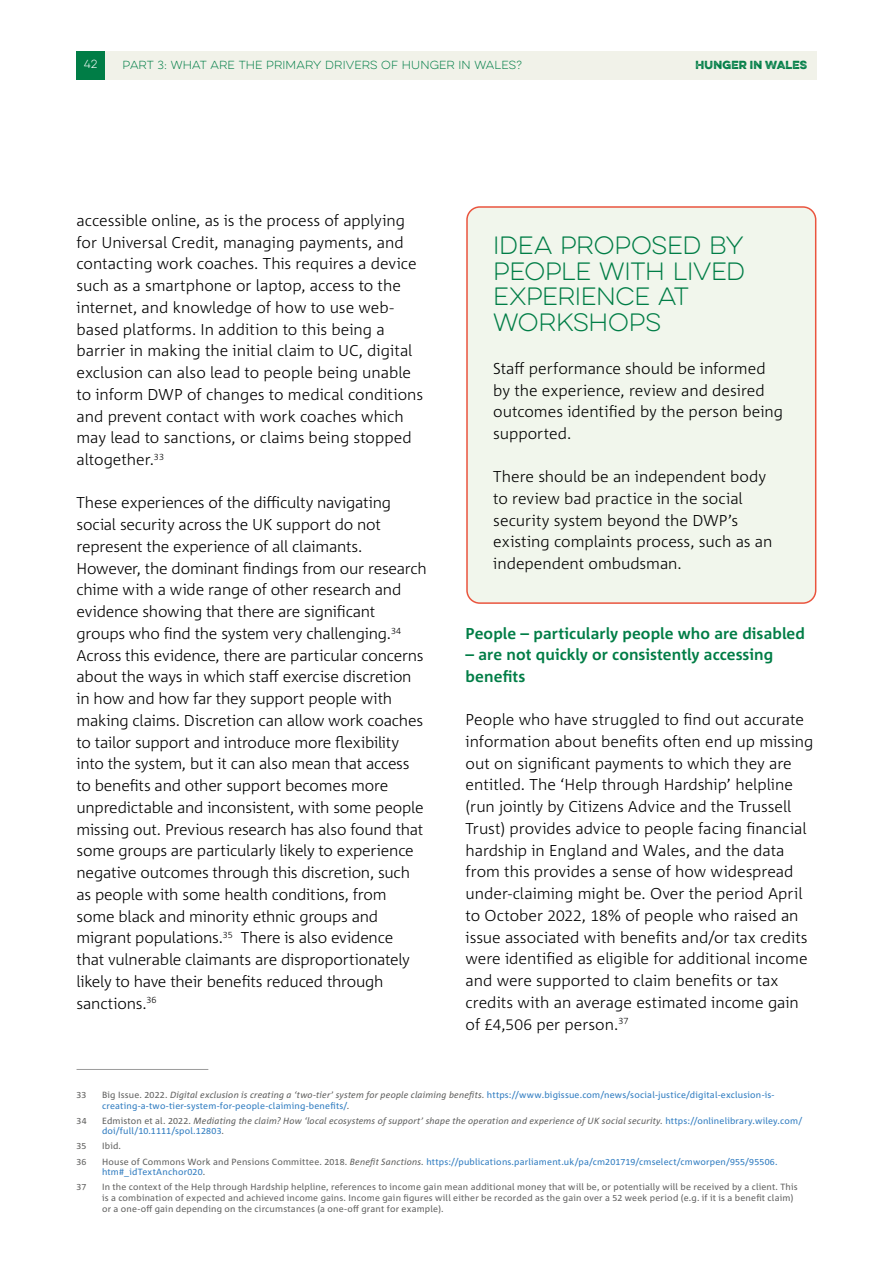
<style>
.page{position:relative;width:893px;height:1263px;background:#fff}
.page>*{position:absolute;margin:0;border:0;box-sizing:border-box;transform-origin:0 0}
.Idea_Box_Title{font:100 22.5px/25.5px "Eveleth Clean";letter-spacing:-.015em;color:#007d46}
.Body_copy{font:300 15.75px/21.8px "Corpid C1";letter-spacing:-.005em;color:#000}
.H4_Header{font:700 15.75px/21.8px "Corpid C1";letter-spacing:.005em;color:#007d46}
.t1{font:100 10.5px "Eveleth Clean";letter-spacing:.01em;color:#007d46}
.t2{font:10.5px "Eveleth Dot";letter-spacing:.02em;color:#007d46}
.t3{font:100 10.5px "Eveleth Clean";color:#fff}
.Footnote{font:9px/10.8px "Corpid C1";letter-spacing:.02em;color:#317dc1}
.Footnote-2{font:9px/10.8px "Corpid C1";letter-spacing:.02em;color:#636362}
.Footnote-3{font:italic 9px/10.8px "Corpid C1";letter-spacing:.02em;color:#636362}
.s1{color:#636362}
.s2{font-style:italic;color:#636362}
.s3{font-style:normal}
.s4{font-style:normal;color:#317dc1}
</style>
<div class="page">
<div style="left:77px;top:51px;width:739px;height:28px;background:#f1f2e9"></div>
<div style="left:77px;top:51px;width:28px;height:28px;background:#007d46"></div>
<hr style="left:77px;top:1069px;width:131px;height:1px;background:#9c9c9c">
<div style="left:467px;top:207px;width:349px;height:396px;background:#f1f6ec;border-radius:13px"></div>
<div style="left:466px;top:206px;width:350px;height:398px;border:2px solid #ea543e;border-radius:13px"></div>
<p class="t3" style="left:84px;top:57px;width:15px">42</p>
<p class="t1" style="left:123px;top:58px;width:401px">PART 3: WHAT ARE THE PRIMARY DRIVERS OF HUNGER IN WALES?</p>
<p class="t2" style="left:696px;top:56px;width:113px">HUNGER IN WALES</p>
<p class="Body_copy" style="left:77px;top:209px;width:348px">accessible online, as is the process of applying for Universal Credit, managing payments, and contacting work coaches. This requires a device such as a smartphone or laptop, access to the internet, and knowledge of how to use web&shy;based platforms. In addition to this being a barrier in making the initial claim to UC, digital exclusion can also lead to people being unable to inform DWP of changes to medical conditions and prevent contact with work coaches which may lead to sanctions, or claims being stopped altogether.<sup>33</sup></p>
<p class="Body_copy" style="left:77px;top:491px;width:352px">These experiences of the difficulty navigating social security across the UK support do not represent the experience of all claimants.<br>However, the dominant findings from our research chime with a wide range of other research and evidence showing that there are significant groups who find the system very challenging.<sup>34<br></sup>Across this evidence, there are particular concerns about the ways in which staff exercise discretion in how and how far they support people with making claims. Discretion can allow work coaches to tailor support and introduce more flexibility into the system, but it can also mean that access to benefits and other support becomes more unpredictable and inconsistent, with some people missing out. Previous research has also found that some groups are particularly likely to experience negative outcomes through this discretion, such as people with some health conditions, from some black and minority ethnic groups and migrant populations.<sup>35</sup> There is also evidence<br>that vulnerable claimants are disproportionately likely to have their benefits reduced through sanctions.<sup>36</sup></p>
<p class="Idea_Box_Title" style="left:493px;top:233px;width:253px">IDEA PROPOSED BY<br>PEOPLE WITH LIVED<br>EXPERIENCE AT<br>WORKSHOPS</p>
<p class="Body_copy" style="left:493px;top:357px;width:291px">Staff performance should be informed by the experience, review and desired outcomes identified by the person being supported.</p>
<p class="Body_copy" style="left:493px;top:465px;width:281px">There should be an independent body to review bad practice in the social security system beyond the DWP’s existing complaints process, such as an independent ombudsman.</p>
<p class="H4_Header" style="left:466px;top:622px;width:341px">People – particularly people who are disabled</p>
<p class="H4_Header" style="left:466px;top:643px;width:309px">– are not quickly or consistently accessing benefits</p>
<p class="Body_copy" style="left:466px;top:708px;width:349px">People who have struggled to find out accurate information about benefits often end up missing out on significant payments to which they are entitled. The ‘Help through Hardship’ helpline (run jointly by Citizens Advice and the Trussell Trust) provides advice to people facing financial hardship in England and Wales, and the data from this provides a sense of how widespread under-claiming might be. Over the period April to October 2022, 18% of people who raised an issue associated with benefits and/or tax credits were identified as eligible for additional income and were supported to claim benefits or tax credits with an average estimated income gain of £4,506 per person.<sup>37</sup></p>
<p class="Footnote-2" style="left:77px;top:1089px;width:12px">33</p>
<p class="Footnote" style="left:102px;top:1089px;width:674px"><span class="s1">Big Issue. 2022.</span> <span class="s2">Digital exclusion is creating a ‘two-tier’ system for people claiming benefits.</span> https://www.bigissue.com/news/social-justice/digital-exclusion-is&shy;creating-a-two-tier-system-for-people-claiming-benefits/<span class="s1">.</span></p>
<p class="Footnote-2" style="left:77px;top:1115px;width:12px">34</p>
<p class="Footnote-3" style="left:102px;top:1115px;width:702px"><span class="s3">Edmiston et al. 2022.</span> Mediating the claim? How ‘local ecosystems of support’ shape the operation and experience of UK social security. <span class="s4">https://onlinelibrary.wiley.com/ doi/full/10.1111/spol.12803</span><span class="s3">.</span></p>
<p class="Footnote-2" style="left:77px;top:1140px;width:11px">35</p>
<p class="Footnote-2" style="left:102px;top:1140px;width:21px">Ibid.</p>
<p class="Footnote-2" style="left:77px;top:1156px;width:12px">36</p>
<p class="Footnote" style="left:102px;top:1156px;width:677px"><span class="s1">House of Commons Work and Pensions Committee. 2018.</span> <span class="s2">Benefit Sanctions.</span> https://publications.parliament.uk/pa/cm201719/cmselect/cmworpen/955/95506. htm#_idTextAnchor020<span class="s1">.</span></p>
<p class="Footnote-2" style="left:77px;top:1181px;width:12px">37</p>
<p class="Footnote-2" style="left:102px;top:1181px;width:697px">In the context of the Help through Hardship helpline, references to income gain mean additional money that will be, or potentially will be received by a client. This is a combination of expected and achieved income gains. Income gain figures will either be recorded as the gain over a 52 week period (e.g. if it is a benefit claim) or a one-off gain depending on the circumstances (a one-off grant for example).</p>
</div>
